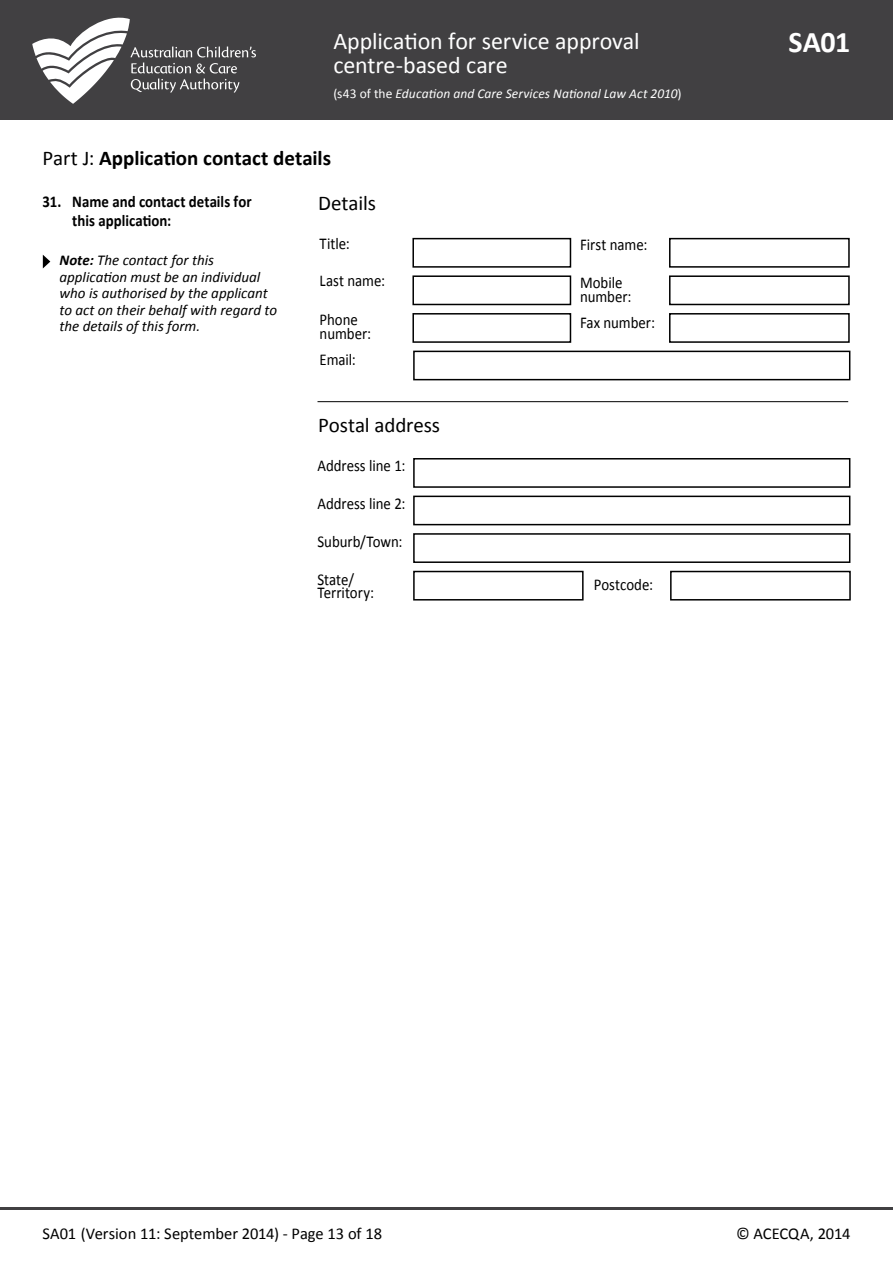
<style>
.page{position:relative;width:893px;height:1263px;background:#fff}
.page>*{position:absolute;margin:0;border:0;box-sizing:border-box;transform-origin:0 0}
.t1{font:700 30px "Calibri";color:#fff}
.t2{font:24px/23.7px "Calibri";letter-spacing:-.005em;color:#fff}
.t3{font:700 21px "Calibri";color:#000}
.t4{font:21px "Calibri";letter-spacing:-.005em;color:#000}
.t5{font:16.5px/13.5px "Calibri";letter-spacing:-.005em;color:#000;scale:.9 1}
.t6{font:16.5px "Calibri";letter-spacing:-.005em;color:#000}
.t7{font:700 16.5px/19.5px "Calibri";color:#000;scale:.9 1}
.t8{font:italic 15px/16.5px "Calibri";color:#000}
.t9{font:italic 13.5px "Calibri";letter-spacing:.005em;color:#fff}
.s1{font-style:normal}
.s2{font-weight:400}
.s3{font-weight:700}
</style>
<div class="page">
<hr style="left:0;top:1207px;width:893px;height:2px;background:#414042">
<div style="left:0;top:0;width:893px;height:119px;background:#414042"></div>
<svg style="left:32px;top:17px;width:224px;height:87px"></svg>
<div style="left:412px;top:238px;width:159px;height:30px;border:2px solid #000"></div>
<div style="left:669px;top:238px;width:181px;height:30px;border:2px solid #000"></div>
<div style="left:412px;top:275px;width:159px;height:30px;border:2px solid #000"></div>
<div style="left:412px;top:313px;width:159px;height:30px;border:2px solid #000"></div>
<div style="left:670px;top:571px;width:181px;height:29px;border:2px solid #000"></div>
<div style="left:413px;top:458px;width:437px;height:30px;border:2px solid #000"></div>
<div style="left:413px;top:496px;width:437px;height:29px;border:2px solid #000"></div>
<div style="left:413px;top:533px;width:437px;height:30px;border:2px solid #000"></div>
<div style="left:413px;top:571px;width:171px;height:29px;border:2px solid #000"></div>
<hr style="left:317px;top:401px;width:531px;height:1px;background:#000">
<div style="left:413px;top:351px;width:437px;height:29px;border:2px solid #000"></div>
<div style="left:669px;top:275px;width:181px;height:30px;border:2px solid #000"></div>
<div style="left:669px;top:313px;width:181px;height:30px;border:2px solid #000"></div>
<svg style="left:43px;top:255px;width:7px;height:13px"></svg>
<h2 class="t2" style="left:333px;top:29px;width:308px">Application for service approval centre-based care</h2>
<p class="t9" style="left:333px;top:84px;width:350px"><span class="s1">(s43 of the</span> Education and Care Services National Law Act 2010<span class="s1">)</span></p>
<h3 class="t3" style="left:43px;top:144px;width:290px"><span class="s2">Part J:</span> Application contact details</h3>
<p class="t7" style="left:72px;top:191px;width:201px;text-indent:-30px">31. Name and contact details for this application:</p>
<p class="t8" style="left:60px;top:251px;width:219px"><span class="s3">Note:</span> The contact for this application must be an individual who is authorised by the applicant to act on their behalf with regard to the details of this form.</p>
<h3 class="t4" style="left:318px;top:190px;width:59px">Details</h3>
<p class="t5" style="left:320px;top:237px;width:35px">Title:</p>
<p class="t5" style="left:320px;top:274px;width:74px">Last name:</p>
<p class="t5" style="left:320px;top:313px;width:59px">Phone number:</p>
<p class="t5" style="left:320px;top:353px;width:42px">Email:</p>
<h3 class="t4" style="left:318px;top:412px;width:123px">Postal address</h3>
<p class="t5" style="left:317px;top:458px;width:99px">Address line 1:</p>
<p class="t5" style="left:317px;top:496px;width:99px">Address line 2:</p>
<p class="t5" style="left:317px;top:534px;width:96px">Suburb/Town:</p>
<p class="t5" style="left:317px;top:572px;width:64px">State/<br>Territory:</p>
<p class="t5" style="left:580px;top:238px;width:76px">First name:</p>
<p class="t5" style="left:580px;top:276px;width:59px">Mobile number:</p>
<p class="t5" style="left:580px;top:316px;width:85px">Fax number:</p>
<p class="t5" style="left:594px;top:577px;width:67px">Postcode:</p>
<h1 class="t1" style="left:788px;top:23px;width:63px">SA01</h1>
<p class="t6" style="left:43px;top:1223px;width:341px">SA01 (Version 11: September 2014) - Page 13 of 18</p>
<p class="t6" style="left:736px;top:1223px;width:116px">© ACECQA, 2014</p>
</div>
